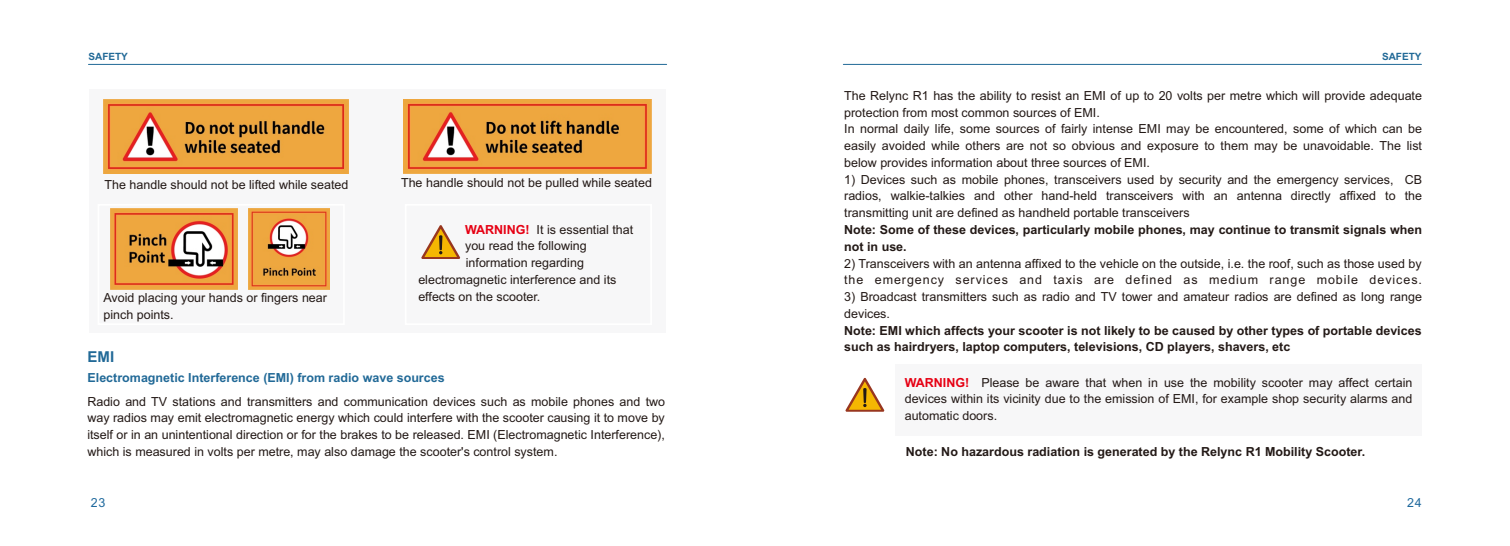
<style>
.page{position:relative;width:1510px;height:546px;background:#fff}
.page>*{position:absolute;margin:0;border:0;box-sizing:border-box;transform-origin:0 0}
.t1{font:700 15px "Arial";color:#216997}
.t2{font:12.5px/16.8px "Arial";color:#231916;text-align:justify}
.t3{font:700 12.5px/16.8px "Arial";color:#231916}
.t4{font:700 12.5px "Arial";color:#216997}
.t5{font:12.5px "Arial";color:#1f699d}
.t6{font:700 10px "Arial";color:#216997}
.s1{font-weight:700;color:#e60013}
</style>
<div class="page">
<svg style="left:845px;top:377px;width:39px;height:34px"></svg>
<hr style="left:843px;top:64px;width:578px;height:1px;background:#216997">
<hr style="left:88px;top:64px;width:578px;height:1px;background:#216997">
<div style="left:895px;top:364px;width:527px;height:71px;background:#f7f7f8"></div>
<div style="left:89px;top:89px;width:576px;height:244px;background:#f7f7f8"></div>
<img style="left:403px;top:100px;width:248px;height:73px">
<img style="left:103px;top:100px;width:245px;height:73px">
<svg style="left:421px;top:225px;width:40px;height:34px"></svg>
<svg style="left:110px;top:208px;width:220px;height:82px"></svg>
<img style="left:111px;top:209px;width:127px;height:80px">
<img style="left:248px;top:208px;width:81px;height:81px">
<p class="t6" style="left:88px;top:52px;width:41px">SAFETY</p>
<p class="t6" style="left:1382px;top:52px;width:41px">SAFETY</p>
<p class="t2" style="left:105px;top:177px;width:245px">The handle should not be lifted while seated</p>
<p class="t2" style="left:401px;top:176px;width:252px">The handle should not be pulled while seated</p>
<p class="t2" style="left:465px;top:222px;width:170px"><span class="s1">WARNING!</span> It is essential that</p>
<p class="t2" style="left:465px;top:239px;width:123px">you read the following</p>
<p class="t2" style="left:466px;top:255px;width:120px">information regarding</p>
<p class="t2" style="left:418px;top:272px;width:199px">electromagnetic interference and its</p>
<p class="t2" style="left:103px;top:290px;width:225px">Avoid placing your hands or fingers near</p>
<p class="t2" style="left:418px;top:289px;width:124px">effects on the scooter.</p>
<p class="t2" style="left:103px;top:307px;width:72px">pinch points.</p>
<p class="t1" style="left:88px;top:351px;width:28px">EMI</p>
<p class="t4" style="left:88px;top:373px;width:359px">Electromagnetic Interference (EMI) from radio wave sources</p>
<p class="t2" style="left:87px;top:394px;width:579px">Radio and TV stations and transmitters and communication devices such as mobile phones and two way radios may emit electromagnetic energy which could interfere with the scooter causing it to move by itself or in an unintentional direction or for the brakes to be released. EMI (Electromagnetic Interference), which is measured in volts per metre, may also damage the scooter's control system.</p>
<p class="t2" style="left:844px;top:88px;width:579px;text-align:left">The Relync R1 has the ability to resist an EMI of up to 20 volts per metre which will provide adequate protection from most common sources of EMI.<br>In normal daily life, some sources of fairly intense EMI may be encountered, some of which can be easily avoided while others are not so obvious and exposure to them may be unavoidable. The list below provides information about three sources of EMI.</p>
<p class="t2" style="left:844px;top:172px;width:579px">1) Devices such as mobile phones, transceivers used by security and the emergency services, CB radios, walkie-talkies and other hand-held transceivers with an antenna directly affixed to the transmitting unit are defined as handheld portable transceivers</p>
<p class="t3" style="left:844px;top:222px;width:579px">Note: Some of these devices, particularly mobile phones, may continue to transmit signals when not in use.</p>
<p class="t2" style="left:844px;top:256px;width:579px">2) Transceivers with an antenna affixed to the vehicle on the outside, i.e. the roof, such as those used by the emergency services and taxis are defined as medium range mobile devices.</p>
<p class="t2" style="left:844px;top:289px;width:579px">3) Broadcast transmitters such as radio and TV tower and amateur radios are defined as long range devices.</p>
<p class="t3" style="left:844px;top:323px;width:579px">Note: EMI which affects your scooter is not likely to be caused by other types of portable devices such as hairdryers, laptop computers, televisions, CD players, shavers, etc</p>
<p class="t2" style="left:904px;top:375px;width:509px"><span class="s1">WARNING!</span> Please be aware that when in use the mobility scooter may affect certain devices within its vicinity due to the emission of EMI, for example shop security alarms and automatic doors.</p>
<p class="t3" style="left:906px;top:444px;width:461px">Note: No hazardous radiation is generated by the Relync R1 Mobility Scooter.</p>
<p class="t5" style="left:91px;top:497px;width:16px">23</p>
<p class="t5" style="left:1407px;top:497px;width:16px">24</p>
</div>
